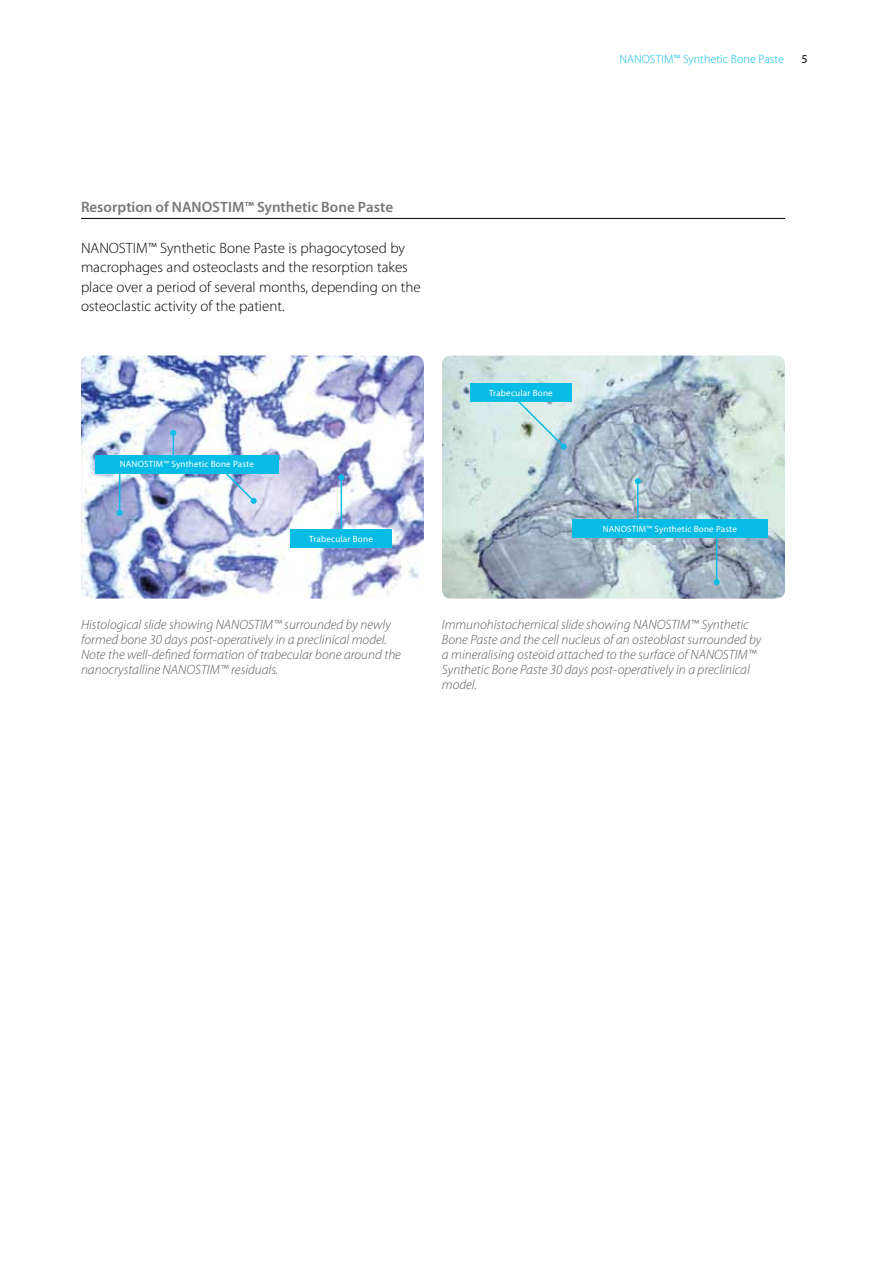
<style>
.page{position:relative;width:893px;height:1263px;background:#fff}
.page>*{position:absolute;margin:0;border:0;box-sizing:border-box;transform-origin:0 0}
.t1{font:300 15px/19.5px "Myriad Pro";color:#000}
.t2{font:600 15px "Myriad Pro";color:#77787b}
.t3{font:italic 300 13.5px/15px "Myriad Pro";color:#58595b}
.t4{font:300 12px "Myriad Pro";letter-spacing:.005em;color:#09bce5}
.t5{font:12px "Myriad Pro";color:#000}
.t6{font:9.15px "Myriad Pro";letter-spacing:.02em;color:#fff}
</style>
<div class="page">
<hr style="left:81px;top:218px;width:704px;height:1px;background:#000">
<img style="left:442px;top:356px;width:343px;height:242px">
<div style="left:572px;top:520px;width:196px;height:18px;background:#09bce5"></div>
<hr style="left:637px;top:481px;width:1px;height:40px;background:#09bce5">
<svg style="left:635px;top:478px;width:6px;height:6px"></svg>
<hr style="left:716px;top:537px;width:1px;height:45px;background:#09bce5">
<svg style="left:714px;top:579px;width:6px;height:6px"></svg>
<div style="left:470px;top:383px;width:102px;height:19px;background:#09bce5"></div>
<svg style="left:515px;top:402px;width:52px;height:48px;background:#c6dedd"></svg>
<img style="left:81px;top:356px;width:343px;height:242px">
<div style="left:95px;top:455px;width:184px;height:18px;background:#09bce5"></div>
<div style="left:290px;top:529px;width:102px;height:19px;background:#09bce5"></div>
<hr style="left:119px;top:471px;width:1px;height:42px;background:#09bce5">
<svg style="left:117px;top:510px;width:6px;height:6px"></svg>
<svg style="left:170px;top:430px;width:6px;height:25px"></svg>
<hr style="left:341px;top:477px;width:1px;height:56px;background:#09bce5">
<svg style="left:338px;top:474px;width:6px;height:6px"></svg>
<svg style="left:222px;top:473px;width:35px;height:31px"></svg>
<p class="t4" style="left:619px;top:52px;width:166px">NANOSTIM™ Synthetic Bone Paste</p>
<p class="t5" style="left:801px;top:51px;width:8px">5</p>
<p class="t2" style="left:81px;top:197px;width:314px">Resorption of NANOSTIM™ Synthetic Bone Paste</p>
<p class="t1" style="left:81px;top:238px;width:341px">NANOSTIM™ Synthetic Bone Paste is phagocytosed by macrophages and osteoclasts and the resorption takes place over a period of several months, depending on the osteoclastic activity of the patient.</p>
<p class="t6" style="left:120px;top:459px;width:136px">NANOSTIM™ Synthetic Bone Paste</p>
<p class="t6" style="left:309px;top:533px;width:65px">Trabecular Bone</p>
<p class="t6" style="left:489px;top:387px;width:65px">Trabecular Bone</p>
<p class="t6" style="left:603px;top:524px;width:136px">NANOSTIM™ Synthetic Bone Paste</p>
<p class="t3" style="left:81px;top:617px;width:321px">Histological slide showing NANOSTIM™ surrounded by newly formed bone 30 days post-operatively in a preclinical model.<br>Note the well-defined formation of trabecular bone around the nanocrystalline NANOSTIM™ residuals.</p>
<p class="t3" style="left:442px;top:617px;width:321px">Immunohistochemical slide showing NANOSTIM™ Synthetic Bone Paste and the cell nucleus of an osteoblast surrounded by a mineralising osteoid attached to the surface of NANOSTIM™ Synthetic Bone Paste 30 days post-operatively in a preclinical model.</p>
</div>
